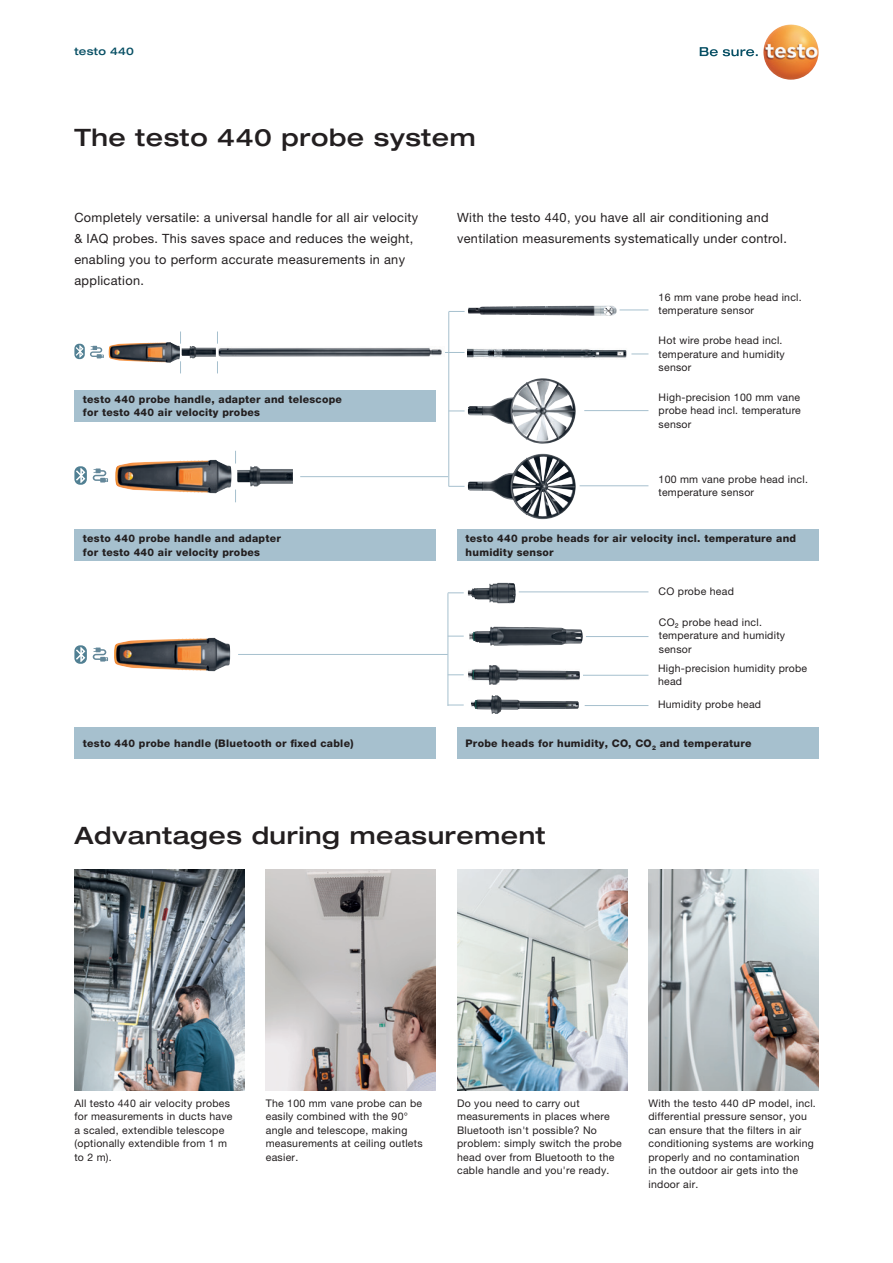
<style>
.page{position:relative;width:893px;height:1263px;background:#fff}
.page>*{position:absolute;margin:0;border:0;box-sizing:border-box;transform-origin:0 0}
.t1{font:500 expanded 24px "Helvetica Neue LTW1 G";letter-spacing:.025em;color:#231f20}
.t2{font:12.75px/21px "Helvetica Neue LTW1 G";letter-spacing:.025em;color:#231f20}
.t3{font:10.5px/13.5px "Helvetica Neue LTW1 G";letter-spacing:.025em;color:#231f20}
.t4{font:800 10.5px/13.5px "Helvetica Neue LTW1 G";letter-spacing:.025em;color:#231f20}
.t5{font:500 expanded 10.5px "Helvetica Neue LTW1 G";letter-spacing:.025em;color:#074f64}
</style>
<div class="page">
<svg style="left:700px;top:47px;width:58px;height:9px"></svg>
<img style="left:763px;top:24px;width:56px;height:56px;border-radius:28px">
<hr style="left:519px;top:591px;width:129px;height:1px;background:#a6c0ce">
<hr style="left:586px;top:636px;width:62px;height:1px;background:#a6c0ce">
<hr style="left:583px;top:675px;width:65px;height:1px;background:#a6c0ce">
<hr style="left:585px;top:705px;width:63px;height:1px;background:#a6c0ce">
<hr style="left:580px;top:485px;width:68px;height:1px;background:#a6c0ce">
<hr style="left:300px;top:476px;width:148px;height:1px;background:#a6c0ce">
<hr style="left:238px;top:654px;width:210px;height:1px;background:#a6c0ce">
<svg style="left:448px;top:592px;width:16px;height:1px"></svg>
<svg style="left:449px;top:636px;width:15px;height:1px"></svg>
<svg style="left:449px;top:674px;width:15px;height:1px"></svg>
<svg style="left:449px;top:705px;width:15px;height:1px"></svg>
<svg style="left:449px;top:311px;width:16px;height:1px"></svg>
<svg style="left:445px;top:352px;width:20px;height:1px"></svg>
<svg style="left:449px;top:411px;width:16px;height:1px"></svg>
<svg style="left:449px;top:486px;width:16px;height:1px"></svg>
<hr style="left:448px;top:312px;width:1px;height:174px;background:#a6c0ce">
<svg style="left:235px;top:451px;width:1px;height:12px"></svg>
<svg style="left:235px;top:490px;width:1px;height:12px"></svg>
<hr style="left:448px;top:593px;width:1px;height:113px;background:#a6c0ce">
<hr style="left:584px;top:410px;width:64px;height:1px;background:#a6c0ce">
<svg style="left:631px;top:354px;width:17px;height:1px"></svg>
<svg style="left:620px;top:310px;width:28px;height:1px"></svg>
<img style="left:266px;top:869px;width:170px;height:221px">
<img style="left:74px;top:869px;width:170px;height:221px">
<img style="left:457px;top:869px;width:170px;height:221px">
<img style="left:648px;top:869px;width:171px;height:221px">
<svg style="left:180px;top:331px;width:1px;height:13px"></svg>
<svg style="left:180px;top:361px;width:1px;height:12px"></svg>
<svg style="left:217px;top:331px;width:1px;height:13px"></svg>
<svg style="left:217px;top:361px;width:1px;height:12px"></svg>
<img style="left:115px;top:460px;width:117px;height:33px">
<img style="left:114px;top:638px;width:117px;height:33px">
<img style="left:109px;top:342px;width:71px;height:21px">
<img style="left:468px;top:378px;width:108px;height:66px">
<img style="left:468px;top:454px;width:108px;height:65px">
<img style="left:468px;top:306px;width:149px;height:10px">
<img style="left:469px;top:627px;width:114px;height:19px">
<img style="left:468px;top:348px;width:159px;height:10px">
<img style="left:218px;top:347px;width:224px;height:10px">
<img style="left:468px;top:665px;width:111px;height:19px">
<img style="left:468px;top:583px;width:48px;height:20px">
<img style="left:237px;top:466px;width:56px;height:20px">
<img style="left:182px;top:346px;width:34px;height:12px">
<svg style="left:74px;top:645px;width:13px;height:19px"></svg>
<svg style="left:74px;top:466px;width:13px;height:19px"></svg>
<img style="left:471px;top:695px;width:108px;height:19px">
<svg style="left:93px;top:647px;width:15px;height:14px"></svg>
<svg style="left:93px;top:468px;width:15px;height:14px"></svg>
<svg style="left:74px;top:344px;width:30px;height:15px"></svg>
<div style="left:74px;top:529px;width:362px;height:32px;background:#a6c0ce"></div>
<div style="left:74px;top:390px;width:362px;height:32px;background:#a6c0ce"></div>
<div style="left:457px;top:727px;width:362px;height:32px;background:#a6c0ce"></div>
<div style="left:457px;top:529px;width:362px;height:32px;background:#a6c0ce"></div>
<div style="left:74px;top:727px;width:362px;height:32px;background:#a6c0ce"></div>
<p class="t5" style="left:74px;top:44px;width:61px">testo 440</p>
<h1 class="t1" style="left:74px;top:122px;width:403px">The testo 440 probe system</h1>
<p class="t2" style="left:74px;top:207px;width:345px">Completely versatile: a universal handle for all air velocity &amp; IAQ probes. This saves space and reduces the weight, enabling you to perform accurate measurements in any application.</p>
<p class="t2" style="left:457px;top:207px;width:331px">With the testo 440, you have all air conditioning and ventilation measurements systematically under control.</p>
<p class="t4" style="left:83px;top:392px;width:261px">testo 440 probe handle, adapter and telescope for testo 440 air velocity probes</p>
<p class="t4" style="left:83px;top:532px;width:200px">testo 440 probe handle and adapter for testo 440 air velocity probes</p>
<p class="t4" style="left:83px;top:736px;width:272px">testo 440 probe handle (Bluetooth or fixed cable)</p>
<p class="t3" style="left:659px;top:290px;width:145px">16 mm vane probe head incl. temperature sensor</p>
<p class="t3" style="left:659px;top:334px;width:128px">Hot wire probe head incl. temperature and humidity sensor</p>
<p class="t3" style="left:659px;top:390px;width:144px;text-align:justify">High-precision 100 mm vane probe head incl. temperature sensor</p>
<p class="t3" style="left:659px;top:472px;width:151px">100 mm vane probe head incl. temperature sensor</p>
<p class="t4" style="left:466px;top:532px;width:332px">testo 440 probe heads for air velocity incl. temperature and humidity sensor</p>
<p class="t3" style="left:659px;top:584px;width:77px">CO probe head</p>
<p class="t3" style="left:659px;top:615px;width:128px">CO₂ probe head incl. temperature and humidity sensor</p>
<p class="t3" style="left:658px;top:661px;width:151px">High-precision humidity probe head</p>
<p class="t3" style="left:658px;top:698px;width:105px">Humidity probe head</p>
<p class="t4" style="left:466px;top:736px;width:287px">Probe heads for humidity, CO, CO<sub>2</sub> and temperature</p>
<h1 class="t1" style="left:74px;top:820px;width:473px">Advantages during measurement</h1>
<p class="t3" style="left:74px;top:1096px;width:160px">All testo 440 air velocity probes for measurements in ducts have a scaled, extendible telescope (optionally extendible from 1 m to 2 m).</p>
<p class="t3" style="left:266px;top:1096px;width:158px">The 100 mm vane probe can be easily combined with the 90° angle and telescope, making measurements at ceiling outlets easier.</p>
<p class="t3" style="left:457px;top:1096px;width:166px">Do you need to carry out measurements in places where<br>Bluetooth isn't possible? No problem: simply switch the probe head over from Bluetooth to the cable handle and you're ready.</p>
<p class="t3" style="left:648px;top:1096px;width:169px">With the testo 440 dP model, incl. differential pressure sensor, you can ensure that the filters in air conditioning systems are working properly and no contamination<br>in the outdoor air gets into the indoor air.</p>
</div>
